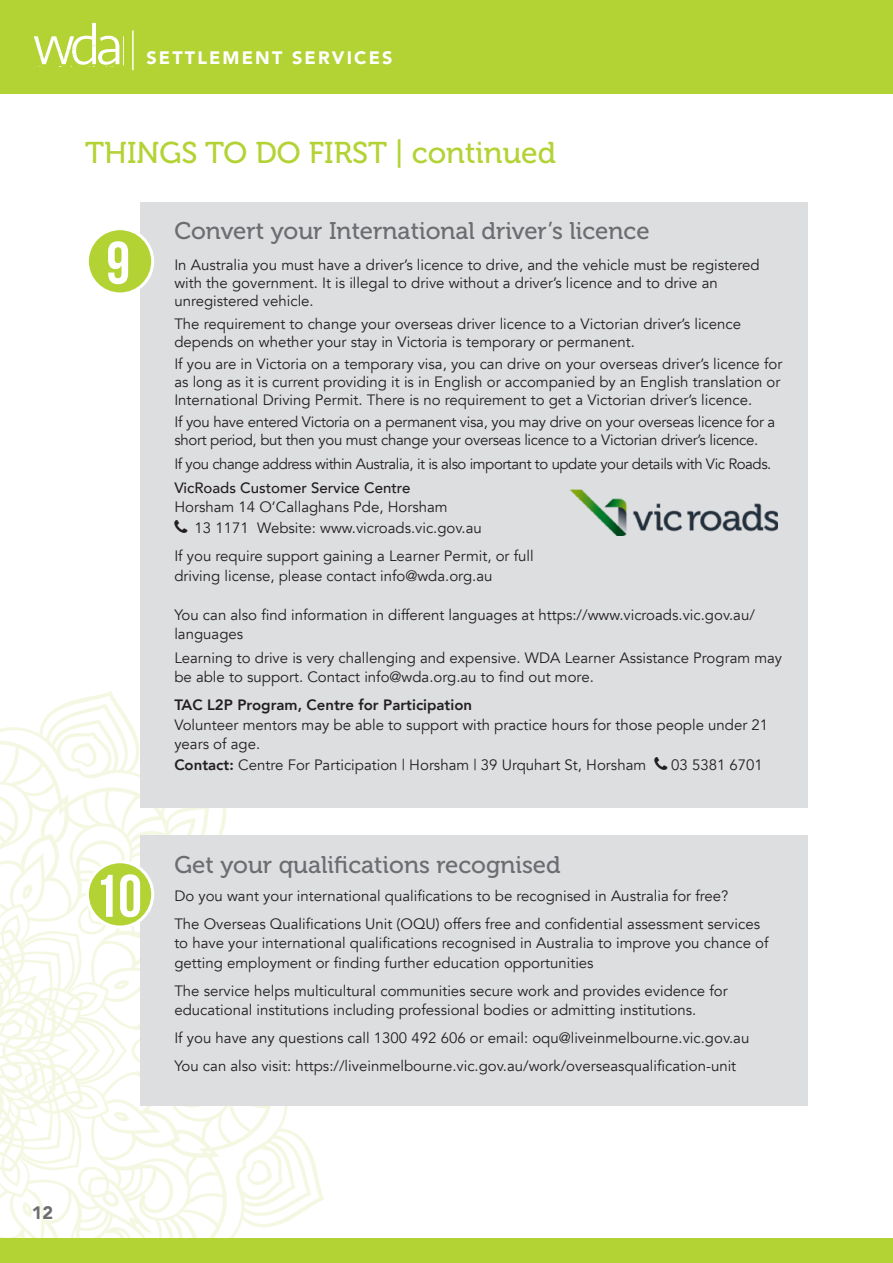
<style>
.page{position:relative;width:893px;height:1263px;background:#fff}
.page>*{position:absolute;margin:0;border:0;box-sizing:border-box;transform-origin:0 0}
.t1{font:60px "Bebas Neue";color:#fff}
.t2{font:30px "Museo 500";color:#b3d234}
.t3{font:24px "Museo 500";color:#6c6d70}
.t4{font:600 18.6px "Myriad Pro";color:#fff}
.t5{font:900 18px "Avenir";letter-spacing:.12em;color:#fff}
.t6{font:900 18px "Avenir";color:#6c6d70}
.t7{font:15px/19.5px "Avenir";color:#231f20}
.t8{font:15px/18px "Avenir";letter-spacing:-.02em;color:#231f20}
.t9{font:15px "Avenir";letter-spacing:-.03em;color:#231f20}
.t10{font:800 15px "Avenir";color:#231f20}
.t11{font:500 15px "Avenir";color:#231f20}
.s1{font-family:"Myriad Pro";font-weight:600;font-size:18.6px}
.s2{font-weight:800}
</style>
<div class="page">
<svg style="left:0;top:691px;width:324px;height:535px"></svg>
<svg style="left:0;top:743px;width:272px;height:495px"></svg>
<div style="left:0;top:1238px;width:893px;height:25px;background:#b3d234"></div>
<div style="left:0;top:0;width:893px;height:94px;background:#b3d234"></div>
<svg style="left:34px;top:23px;width:85px;height:44px"></svg>
<hr style="left:132px;top:30px;width:2px;height:40px;background:#fff">
<div style="left:140px;top:835px;width:668px;height:271px;background:#dddee0"></div>
<div style="left:87px;top:862px;width:66px;height:65px;background:#b3d234;border-radius:50%"></div>
<div style="left:86px;top:860px;width:68px;height:68px;border:3px solid #fff;border-radius:50%"></div>
<div style="left:140px;top:202px;width:668px;height:606px;background:#dddee0"></div>
<div style="left:87px;top:229px;width:66px;height:65px;background:#b3d234;border-radius:50%"></div>
<div style="left:86px;top:227px;width:68px;height:68px;border:3px solid #fff;border-radius:50%"></div>
<img style="left:570px;top:490px;width:207px;height:46px">
<p class="t5" style="left:128px;top:43px;width:266px"><span class="s1">Ser</span>SETTLEMENT SERVICES</p>
<p class="t4" style="left:154px;top:47px;width:41px">vices</p>
<p class="t2" style="left:85px;top:136px;width:472px">THINGS TO DO FIRST | continued</p>
<p class="t1" style="left:106px;top:230px;width:25px">9</p>
<p class="t1" style="left:94px;top:863px;width:49px">10</p>
<p class="t3" style="left:174px;top:218px;width:477px">Convert your International driver’s licence</p>
<p class="t7" style="left:174px;top:256px;width:587px;line-height:18px">In Australia you must have a driver’s licence to drive, and the vehicle must be registered with the government. It is illegal to drive without a driver’s licence and to drive an unregistered vehicle.</p>
<p class="t7" style="left:174px;top:315px;width:568px;line-height:18px">The requirement to change your overseas driver licence to a Victorian driver’s licence depends on whether your stay in Victoria is temporary or permanent.</p>
<p class="t7" style="left:174px;top:355px;width:610px;line-height:18px">If you are in Victoria on a temporary visa, you can drive on your overseas driver’s licence for as long as it is current providing it is in English or accompanied by an English translation or<br>International Driving Permit. There is no requirement to get a Victorian driver’s licence.</p>
<p class="t8" style="left:174px;top:413px;width:602px">If you have entered Victoria on a permanent visa, you may drive on your overseas licence for a short period, but then you must change your overseas licence to a Victorian driver’s licence.</p>
<p class="t9" style="left:174px;top:455px;width:599px">If you change address within Australia, it is also important to update your details with Vic Roads.</p>
<p class="t11" style="left:174px;top:474px;width:238px">VicRoads Customer Service Centre</p>
<p class="t7" style="left:195px;top:497px;width:289px;line-height:21px;text-indent:-20px">Horsham 14 O’Callaghans Pde, Horsham<br>13 1171 Website: www.vicroads.vic.gov.au</p>
<p class="t7" style="left:174px;top:546px;width:361px">If you require support gaining a Learner Permit, or full driving license, please contact info@wda.org.au</p>
<p class="t7" style="left:174px;top:605px;width:582px">You can also find information in different languages at https://www.vicroads.vic.gov.au/ languages</p>
<p class="t7" style="left:174px;top:648px;width:609px">Learning to drive is very challenging and expensive. WDA Learner Assistance Program may be able to support. Contact info@wda.org.au to find out more.</p>
<p class="t10" style="left:174px;top:693px;width:299px">TAC L2P Program, Centre for Participation</p>
<p class="t7" style="left:174px;top:715px;width:595px">Volunteer mentors may be able to support with practice hours for those people under 21 years of age.</p>
<p class="t7" style="left:174px;top:756px;width:473px"><span class="s2">Contact:</span> Centre For Participation | Horsham | 39 Urquhart St, Horsham</p>
<p class="t7" style="left:671px;top:756px;width:93px">03 5381 6701</p>
<p class="t3" style="left:174px;top:851px;width:388px">Get your qualifications recognised</p>
<p class="t7" style="left:174px;top:886px;width:556px">Do you want your international qualifications to be recognised in Australia for free?</p>
<p class="t7" style="left:174px;top:914px;width:596px">The Overseas Qualifications Unit (OQU) offers free and confidential assessment services to have your international qualifications recognised in Australia to improve you chance of getting employment or finding further education opportunities</p>
<p class="t7" style="left:174px;top:981px;width:555px">The service helps multicultural communities secure work and provides evidence for educational institutions including professional bodies or admitting institutions.</p>
<p class="t7" style="left:174px;top:1028px;width:577px">If you have any questions call 1300 492 606 or email: oqu@liveinmelbourne.vic.gov.au</p>
<p class="t7" style="left:174px;top:1056px;width:563px">You can also visit: https://liveinmelbourne.vic.gov.au/work/overseasqualification-unit</p>
<p class="t6" style="left:32px;top:1197px;width:23px">12</p>
</div>
